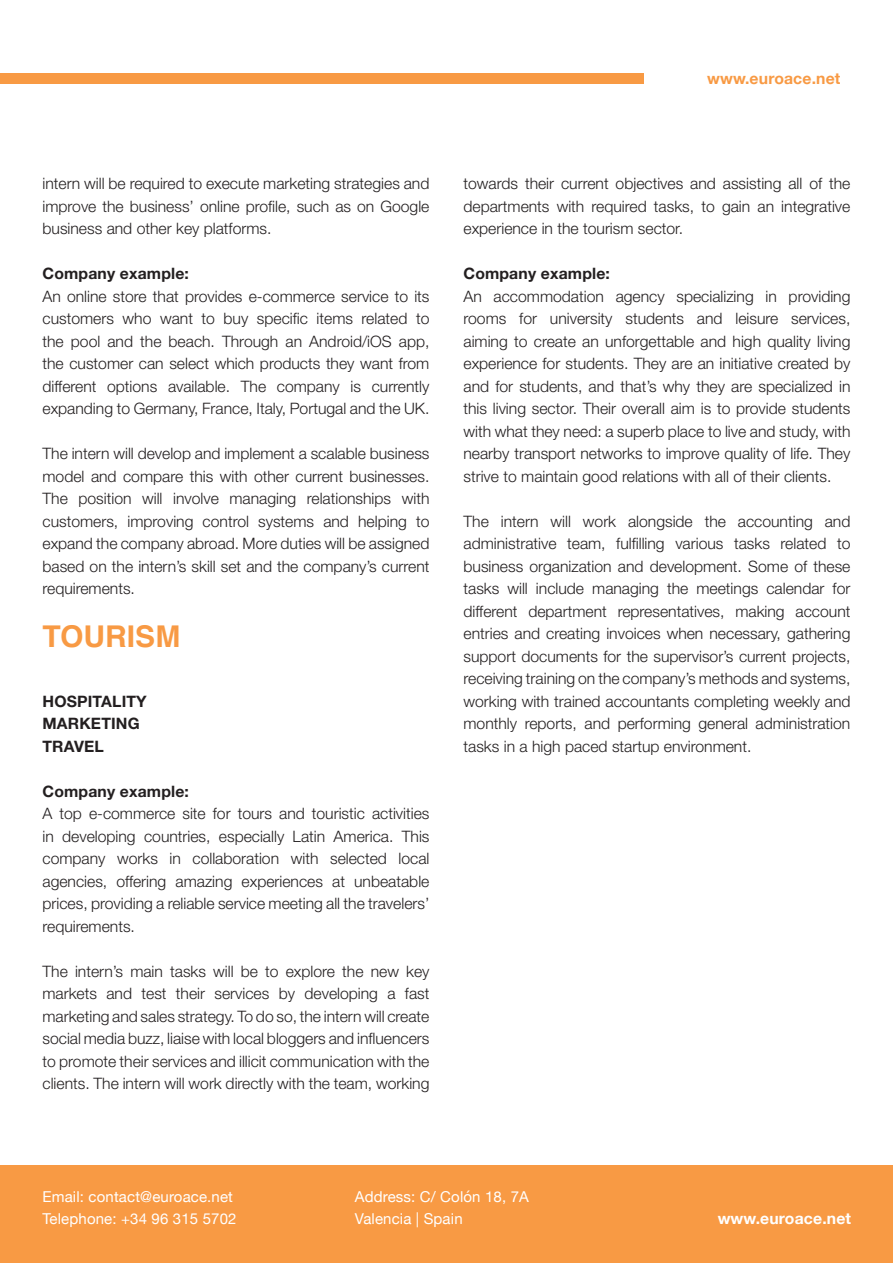
<style>
.page{position:relative;width:893px;height:1263px;background:#fff}
.page>*{position:absolute;margin:0;border:0;box-sizing:border-box;transform-origin:0 0}
.Título_1{font:700 30px "Helvetica";color:#f89a44}
.Texto_corrido{font:300 15.75px/22.5px "Helvetica Neue LT Std";color:#231f20;text-align:justify}
.Título_2{font:700 15.75px "Helvetica Neue LT Std";letter-spacing:.01em;color:#231f20}
.t1{font:700 15.75px "Helvetica Neue";letter-spacing:.01em;color:#fff}
.t2{font:700 15.75px "Helvetica Neue";letter-spacing:.01em;color:#f89a44}
.t3{font:15px/22.5px "Helvetica Neue";letter-spacing:.01em;color:#fff}
</style>
<div class="page">
<div style="left:0;top:1165px;width:893px;height:98px;background:#f89a44"></div>
<div style="left:0;top:74px;width:644px;height:10px;background:#f89a44"></div>
<p class="t2" style="left:707px;top:66px;width:135px">www.euroace.net</p>
<p class="Texto_corrido" style="left:43px;top:172px;width:388px">intern will be required to execute marketing strategies and improve the business’ online profile, such as on Google business and other key platforms.</p>
<p class="Título_2" style="left:43px;top:264px;width:148px">Company example:</p>
<p class="Texto_corrido" style="left:43px;top:284px;width:388px">An online store that provides e-commerce service to its customers who want to buy specific items related to the pool and the beach. Through an Android/iOS app, the customer can select which products they want from different options available. The company is currently expanding to Germany, France, Italy, Portugal and the UK.</p>
<p class="Texto_corrido" style="left:43px;top:442px;width:388px">The intern will develop and implement a scalable business model and compare this with other current businesses.<br>The position will involve managing relationships with customers, improving control systems and helping to expand the company abroad. More duties will be assigned based on the intern’s skill set and the company’s current requirements.</p>
<p class="Título_1" style="left:43px;top:612px;width:139px">TOURISM</p>
<p class="Título_2" style="left:43px;top:691px;width:106px">HOSPITALITY</p>
<p class="Título_2" style="left:43px;top:714px;width:99px">MARKETING</p>
<p class="Título_2" style="left:43px;top:736px;width:63px">TRAVEL</p>
<p class="Título_2" style="left:43px;top:781px;width:148px">Company example:</p>
<p class="Texto_corrido" style="left:43px;top:802px;width:388px">A top e-commerce site for tours and touristic activities in developing countries, especially Latin America. This company works in collaboration with selected local agencies, offering amazing experiences at unbeatable prices, providing a reliable service meeting all the travelers’ requirements.</p>
<p class="Texto_corrido" style="left:43px;top:959px;width:388px">The intern’s main tasks will be to explore the new key markets and test their services by developing a fast marketing and sales strategy. To do so, the intern will create social media buzz, liaise with local bloggers and influencers to promote their services and illicit communication with the clients. The intern will work directly with the team, working</p>
<p class="Texto_corrido" style="left:463px;top:172px;width:388px">towards their current objectives and assisting all of the departments with required tasks, to gain an integrative experience in the tourism sector.</p>
<p class="Título_2" style="left:463px;top:264px;width:148px">Company example:</p>
<p class="Texto_corrido" style="left:463px;top:284px;width:388px">An accommodation agency specializing in providing rooms for university students and leisure services, aiming to create an unforgettable and high quality living experience for students. They are an initiative created by and for students, and that’s why they are specialized in this living sector. Their overall aim is to provide students with what they need: a superb place to live and study, with nearby transport networks to improve quality of life. They strive to maintain good relations with all of their clients.</p>
<p class="Texto_corrido" style="left:463px;top:509px;width:388px">The intern will work alongside the accounting and administrative team, fulfilling various tasks related to business organization and development. Some of these tasks will include managing the meetings calendar for different department representatives, making account entries and creating invoices when necessary, gathering support documents for the supervisor’s current projects, receiving training on the company’s methods and systems, working with trained accountants completing weekly and monthly reports, and performing general administration tasks in a high paced startup environment.</p>
<p class="t3" style="left:43px;top:1186px;width:195px">Email: contact@euroace.net<br>Telephone: +34 96 315 5702</p>
<p class="t3" style="left:355px;top:1186px;width:176px">Address: C/ Colón 18, 7A<br>Valencia | Spain</p>
<p class="t1" style="left:718px;top:1206px;width:135px">www.euroace.net</p>
</div>
